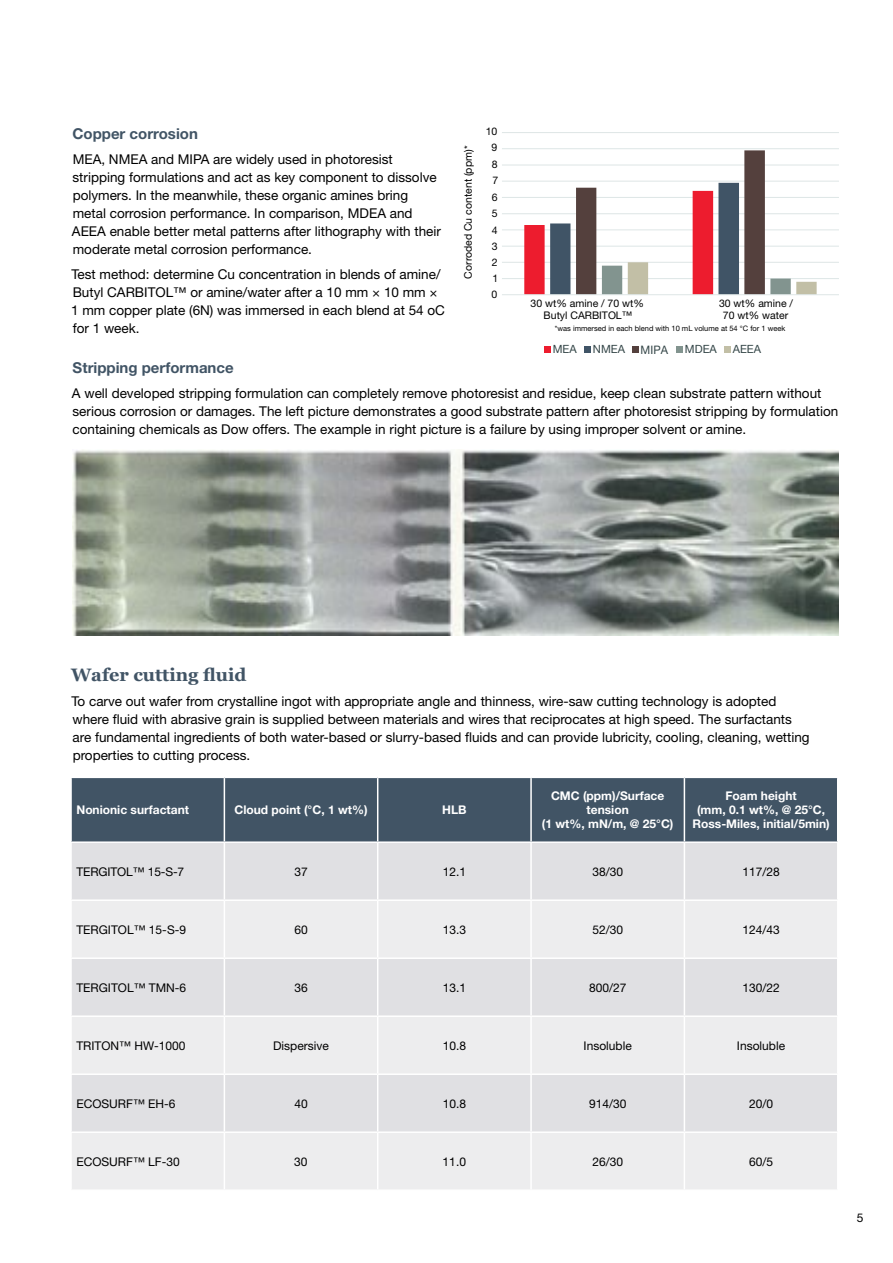
<style>
.page{position:relative;width:893px;height:1263px;background:#fff}
.page>*{position:absolute;margin:0;border:0;box-sizing:border-box;transform-origin:0 0}
.t1{font:700 18px "Georgia";color:#415465}
.t2{font:700 15px "Helvetica Neue LT Std";color:#415465}
.t3{font:13.5px/18px "Helvetica Neue LT Std";color:#000}
.t4{font:12px "Helvetica Neue LT Std";color:#000}
.t5{font:700 12px/14.4px "Helvetica Neue LT Std";color:#fff;text-align:center}
.t6{font:11.55px "Helvetica Neue";color:#334547}
.t7{font:11.25px "Helvetica Neue";color:#334547}
.t8{font:10.5px/16.4px "Helvetica Neue LT Std";color:#000;text-align:center}
.t9{font:7.5px "Helvetica Neue LT Std";color:#000}
</style>
<div class="page">
<div style="left:72px;top:778px;width:765px;height:63px;background:#415465"></div>
<div style="left:72px;top:843px;width:765px;height:56px;background:#e0e0e3"></div>
<svg style="left:72px;top:901px;width:765px;height:288px;fill:#ededee"></svg>
<hr style="left:224px;top:778px;width:1px;height:63px;background:#fff">
<hr style="left:377px;top:778px;width:1px;height:63px;background:#fff">
<hr style="left:530px;top:778px;width:2px;height:63px;background:#fff">
<hr style="left:684px;top:778px;width:1px;height:63px;background:#fff">
<hr style="left:224px;top:843px;width:1px;height:56px;background:#fff">
<hr style="left:377px;top:843px;width:1px;height:56px;background:#fff">
<hr style="left:530px;top:843px;width:2px;height:56px;background:#fff">
<hr style="left:684px;top:843px;width:1px;height:56px;background:#fff">
<hr style="left:224px;top:901px;width:1px;height:56px;background:#fff">
<hr style="left:377px;top:901px;width:1px;height:56px;background:#fff">
<hr style="left:530px;top:901px;width:2px;height:56px;background:#fff">
<hr style="left:684px;top:901px;width:1px;height:56px;background:#fff">
<hr style="left:70px;top:957px;width:154px;height:2px;background:#fff">
<hr style="left:224px;top:957px;width:154px;height:2px;background:#fff">
<hr style="left:224px;top:959px;width:1px;height:56px;background:#fff">
<hr style="left:378px;top:957px;width:153px;height:2px;background:#fff">
<hr style="left:377px;top:959px;width:1px;height:56px;background:#fff">
<hr style="left:531px;top:957px;width:153px;height:2px;background:#fff">
<hr style="left:530px;top:959px;width:2px;height:56px;background:#fff">
<hr style="left:684px;top:957px;width:154px;height:2px;background:#fff">
<hr style="left:684px;top:959px;width:1px;height:56px;background:#fff">
<hr style="left:70px;top:1015px;width:154px;height:2px;background:#fff">
<hr style="left:224px;top:1015px;width:154px;height:2px;background:#fff">
<hr style="left:224px;top:1017px;width:1px;height:56px;background:#fff">
<hr style="left:224px;top:1133px;width:1px;height:56px;background:#fff">
<hr style="left:378px;top:1015px;width:153px;height:2px;background:#fff">
<hr style="left:377px;top:1017px;width:1px;height:56px;background:#fff">
<hr style="left:377px;top:1133px;width:1px;height:56px;background:#fff">
<hr style="left:531px;top:1015px;width:153px;height:2px;background:#fff">
<hr style="left:530px;top:1017px;width:2px;height:56px;background:#fff">
<hr style="left:530px;top:1133px;width:2px;height:56px;background:#fff">
<hr style="left:684px;top:1015px;width:154px;height:2px;background:#fff">
<hr style="left:684px;top:1017px;width:1px;height:56px;background:#fff">
<hr style="left:684px;top:1133px;width:1px;height:56px;background:#fff">
<hr style="left:70px;top:1073px;width:154px;height:2px;background:#fff">
<hr style="left:224px;top:1073px;width:154px;height:2px;background:#fff">
<hr style="left:378px;top:1073px;width:153px;height:2px;background:#fff">
<hr style="left:531px;top:1073px;width:153px;height:2px;background:#fff">
<hr style="left:684px;top:1073px;width:154px;height:2px;background:#fff">
<hr style="left:224px;top:1075px;width:1px;height:56px;background:#fff">
<hr style="left:377px;top:1075px;width:1px;height:56px;background:#fff">
<hr style="left:530px;top:1075px;width:2px;height:56px;background:#fff">
<hr style="left:684px;top:1075px;width:1px;height:56px;background:#fff">
<hr style="left:70px;top:1131px;width:154px;height:2px;background:#fff">
<hr style="left:224px;top:1131px;width:154px;height:2px;background:#fff">
<hr style="left:378px;top:1131px;width:153px;height:2px;background:#fff">
<hr style="left:531px;top:1131px;width:153px;height:2px;background:#fff">
<hr style="left:684px;top:1131px;width:154px;height:2px;background:#fff">
<hr style="left:502px;top:132px;width:337px;height:1px;background:#dee6e6">
<hr style="left:502px;top:148px;width:337px;height:1px;background:#dee6e6">
<hr style="left:502px;top:164px;width:337px;height:1px;background:#dee6e6">
<hr style="left:502px;top:181px;width:337px;height:1px;background:#dee6e6">
<hr style="left:502px;top:197px;width:337px;height:1px;background:#dee6e6">
<hr style="left:502px;top:213px;width:337px;height:1px;background:#dee6e6">
<hr style="left:502px;top:229px;width:337px;height:1px;background:#dee6e6">
<hr style="left:502px;top:246px;width:337px;height:1px;background:#dee6e6">
<hr style="left:502px;top:262px;width:337px;height:1px;background:#dee6e6">
<hr style="left:502px;top:278px;width:337px;height:1px;background:#dee6e6">
<svg style="left:524px;top:150px;width:293px;height:144px"></svg>
<hr style="left:502px;top:294px;width:337px;height:1px;background:#dee6e6">
<svg style="left:544px;top:346px;width:6px;height:6px"></svg>
<svg style="left:584px;top:346px;width:6px;height:6px"></svg>
<svg style="left:632px;top:346px;width:6px;height:6px"></svg>
<svg style="left:676px;top:346px;width:6px;height:6px"></svg>
<svg style="left:724px;top:346px;width:6px;height:6px"></svg>
<img style="left:72px;top:450px;width:767px;height:186px">
<p class="t2" style="left:72px;top:125px;width:127px">Copper corrosion</p>
<p class="t3" style="left:72px;top:150px;width:371px">MEA, NMEA and MIPA are widely used in photoresist stripping formulations and act as key component to dissolve polymers. In the meanwhile, these organic amines bring metal corrosion performance. In comparison, MDEA and AEEA enable better metal patterns after lithography with their moderate metal corrosion performance.</p>
<p class="t3" style="left:71px;top:265px;width:375px">Test method: determine Cu concentration in blends of amine/ Butyl CARBITOL™ or amine/water after a 10 mm × 10 mm × 1 mm copper plate (6N) was immersed in each blend at 54 oC for 1 week.</p>
<p class="t8" style="left:460px;top:279px;width:134px;rotate:-90deg">Corroded Cu content (ppm)*</p>
<p class="t8" style="left:492px;top:123px;width:8px;text-align:justify;text-indent:-6px">10<br>9<br>8<br>7<br>6<br>5<br>4<br>3<br>2<br>1<br>0</p>
<p class="t8" style="left:531px;top:298px;width:115px;line-height:12px">30 wt% amine / 70 wt%<br>Butyl CARBITOL™</p>
<p class="t8" style="left:719px;top:298px;width:76px;line-height:12px">30 wt% amine /<br>70 wt% water</p>
<p class="t9" style="left:555px;top:324px;width:232px">*was immersed in each blend with 10 mL volume at 54 °C for 1 week</p>
<p class="t7" style="left:553px;top:341px;width:25px">MEA</p>
<p class="t7" style="left:593px;top:341px;width:34px">NMEA</p>
<p class="t6" style="left:641px;top:341px;width:29px">MIPA</p>
<p class="t7" style="left:685px;top:341px;width:33px">MDEA</p>
<p class="t7" style="left:733px;top:341px;width:30px">AEEA</p>
<p class="t2" style="left:73px;top:359px;width:163px">Stripping performance</p>
<p class="t3" style="left:72px;top:384px;width:768px">A well developed stripping formulation can completely remove photoresist and residue, keep clean substrate pattern without serious corrosion or damages. The left picture demonstrates a good substrate pattern after photoresist stripping by formulation containing chemicals as Dow offers. The example in right picture is a failure by using improper solvent or amine.</p>
<h1 class="t1" style="left:71px;top:664px;width:177px">Wafer cutting fluid</h1>
<p class="t3" style="left:71px;top:692px;width:740px">To carve out wafer from crystalline ingot with appropriate angle and thinness, wire-saw cutting technology is adopted where fluid with abrasive grain is supplied between materials and wires that reciprocates at high speed. The surfactants are fundamental ingredients of both water-based or slurry-based fluids and can provide lubricity, cooling, cleaning, wetting properties to cutting process.</p>
<p class="t5" style="left:76px;top:802px;width:114px">Nonionic surfactant</p>
<p class="t5" style="left:235px;top:802px;width:135px">Cloud point (°C, 1 wt%)</p>
<p class="t5" style="left:442px;top:802px;width:26px">HLB</p>
<p class="t5" style="left:542px;top:788px;width:133px">CMC (ppm)/Surface tension<br>(1 wt%, mN/m, @ 25°C)</p>
<p class="t5" style="left:692px;top:788px;width:139px">Foam height<br>(mm, 0.1 wt%, @ 25°C,<br>Ross-Miles, initial/5min)</p>
<p class="t4" style="left:76px;top:864px;width:109px">TERGITOL™ 15-S-7</p>
<p class="t4" style="left:294px;top:864px;width:15px">37</p>
<p class="t4" style="left:443px;top:864px;width:25px">12.1</p>
<p class="t4" style="left:592px;top:864px;width:32px">38/30</p>
<p class="t4" style="left:742px;top:864px;width:39px">117/28</p>
<p class="t4" style="left:76px;top:922px;width:111px">TERGITOL™ 15-S-9</p>
<p class="t4" style="left:294px;top:922px;width:15px">60</p>
<p class="t4" style="left:443px;top:922px;width:25px">13.3</p>
<p class="t4" style="left:592px;top:922px;width:32px">52/30</p>
<p class="t4" style="left:742px;top:922px;width:39px">124/43</p>
<p class="t4" style="left:76px;top:980px;width:111px">TERGITOL™ TMN-6</p>
<p class="t4" style="left:294px;top:980px;width:15px">36</p>
<p class="t4" style="left:443px;top:980px;width:25px">13.1</p>
<p class="t4" style="left:589px;top:980px;width:39px">800/27</p>
<p class="t4" style="left:742px;top:980px;width:39px">130/22</p>
<p class="t4" style="left:76px;top:1038px;width:111px">TRITON™ HW-1000</p>
<p class="t4" style="left:273px;top:1038px;width:57px">Dispersive</p>
<p class="t4" style="left:443px;top:1038px;width:25px">10.8</p>
<p class="t4" style="left:584px;top:1038px;width:50px">Insoluble</p>
<p class="t4" style="left:737px;top:1038px;width:50px">Insoluble</p>
<p class="t4" style="left:76px;top:1096px;width:101px">ECOSURF™ EH-6</p>
<p class="t4" style="left:294px;top:1096px;width:15px">40</p>
<p class="t4" style="left:443px;top:1096px;width:25px">10.8</p>
<p class="t4" style="left:589px;top:1096px;width:39px">914/30</p>
<p class="t4" style="left:749px;top:1096px;width:26px">20/0</p>
<p class="t4" style="left:76px;top:1154px;width:105px">ECOSURF™ LF-30</p>
<p class="t4" style="left:294px;top:1154px;width:15px">30</p>
<p class="t4" style="left:443px;top:1154px;width:25px">11.0</p>
<p class="t4" style="left:592px;top:1154px;width:32px">26/30</p>
<p class="t4" style="left:749px;top:1154px;width:26px">60/5</p>
<p class="t4" style="left:857px;top:1210px;width:8px">5</p>
</div>
